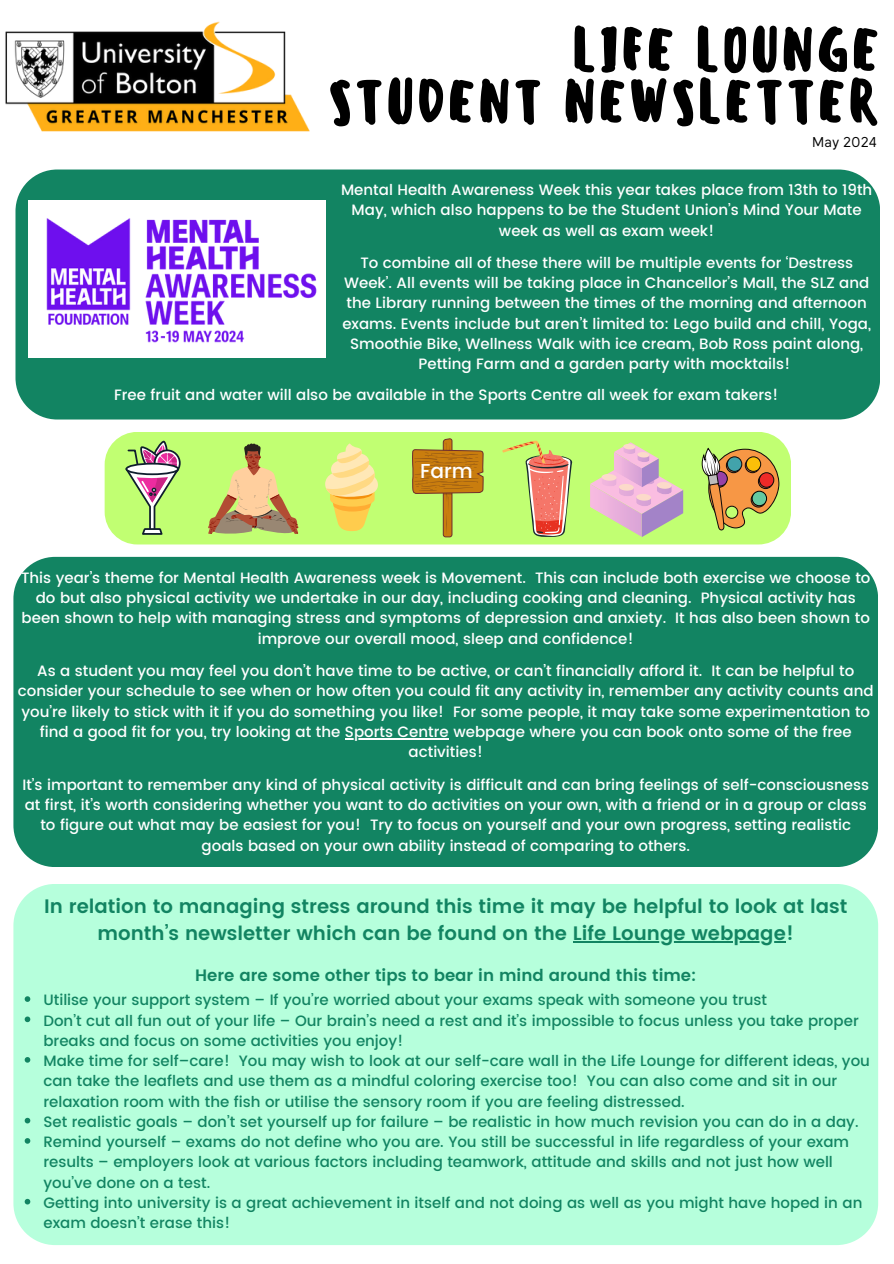
<style>
.page{position:relative;width:894px;height:1264px;background:#fff}
.page>*{position:absolute;margin:0;border:0;box-sizing:border-box;transform-origin:0 0}
.t1{font:500 58.05px/51.8px "Sensei";letter-spacing:.02em;color:#000;text-align:right}
.t2{font:500 20.1px "Poppins";color:#fff}
.t3{font:600 19.5px/27px "Poppins";color:#128462;text-align:center}
.t4{font:600 16.5px "Poppins";color:#128462}
.t5{font:500 15px/20.2px "Poppins";color:#fff;text-align:center}
.t6{font:500 15px/20.2px "Poppins";color:#128462}
.t7{font:14.1px "Klima";letter-spacing:.015em;color:#000}
</style>
<div class="page">
<img style="left:5px;top:21px;width:305px;height:111px">
<div style="left:13px;top:884px;width:864px;height:360px;background:#b6ffdc"></div>
<hr style="left:573px;top:941px;width:212px;height:1px;background:#128462">
<svg style="left:25px;top:996px;width:5px;height:5px"></svg>
<svg style="left:25px;top:1016px;width:5px;height:6px"></svg>
<svg style="left:25px;top:1057px;width:5px;height:5px"></svg>
<svg style="left:25px;top:1117px;width:5px;height:6px"></svg>
<svg style="left:25px;top:1138px;width:5px;height:5px"></svg>
<svg style="left:25px;top:1198px;width:5px;height:6px"></svg>
<div style="left:15px;top:169px;width:864px;height:250px;background:#128462"></div>
<div style="left:105px;top:432px;width:685px;height:112px;background:#c1ff72;border-radius:33px"></div>
<svg style="left:590px;top:442px;width:93px;height:95px"></svg>
<svg style="left:325px;top:443px;width:53px;height:88px"></svg>
<div style="left:154px;top:449px;width:27px;height:27px;border:2px solid #0f1d2d;border-radius:50%"></div>
<svg style="left:125px;top:441px;width:55px;height:94px"></svg>
<svg style="left:701px;top:447px;width:78px;height:84px"></svg>
<svg style="left:208px;top:443px;width:90px;height:91px"></svg>
<svg style="left:412px;top:438px;width:71px;height:99px"></svg>
<svg style="left:502px;top:440px;width:70px;height:97px"></svg>
<div style="left:28px;top:200px;width:298px;height:158px;background:#fff"></div>
<img style="left:46px;top:218px;width:271px;height:125px">
<div style="left:13px;top:557px;width:864px;height:310px;background:#128462"></div>
<hr style="left:345px;top:738px;width:103px;height:1px;background:#fff">
<h2 class="t1" style="left:327px;top:24px;width:554px">LIFE LOUNGE<br>STUDENT NEWSLETTER</h2>
<p class="t7" style="left:812px;top:136px;width:66px">May 2024</p>
<p class="t5" style="left:341px;top:180px;width:532px">Mental Health Awareness Week this year takes place from 13th to 19th<br>May, which also happens to be the Student Union’s Mind Your Mate week as well as exam week!</p>
<p class="t5" style="left:342px;top:253px;width:530px">To combine all of these there will be multiple events for ‘Destress Week’. All events will be taking place in Chancellor’s Mall, the SLZ and the Library running between the times of the morning and afternoon exams. Events include but aren’t limited to: Lego build and chill, Yoga, Smoothie Bike, Wellness Walk with ice cream, Bob Ross paint along, Petting Farm and a garden party with mocktails!</p>
<h3 class="t5" style="left:114px;top:385px;width:665px">Free fruit and water will also be available in the Sports Centre all week for exam takers!</h3>
<p class="t2" style="left:420px;top:459px;width:54px">Farm</p>
<p class="t5" style="left:21px;top:567px;width:850px">This year’s theme for Mental Health Awareness week is Movement. This can include both exercise we choose to do but also physical activity we undertake in our day, including cooking and cleaning. Physical activity has been shown to help with managing stress and symptoms of depression and anxiety. It has also been shown to improve our overall mood, sleep and confidence!</p>
<h3 class="t5" style="left:18px;top:661px;width:856px">As a student you may feel you don’t have time to be active, or can’t financially afford it. It can be helpful to consider your schedule to see when or how often you could fit any activity in, remember any activity counts and you’re likely to stick with it if you do something you like! For some people, it may take some experimentation to find a good fit for you, try looking at the Sports Centre webpage where you can book onto some of the free</h3>
<h3 class="t5" style="left:22px;top:735px;width:847px;line-height:32.7px">activities!<br>It’s important to remember any kind of physical activity is difficult and can bring feelings of self-consciousness</h3>
<h3 class="t5" style="left:25px;top:794px;width:843px">at first, it’s worth considering whether you want to do activities on your own, with a friend or in a group or class to figure out what may be easiest for you! Try to focus on yourself and your own progress, setting realistic goals based on your own ability instead of comparing to others.</h3>
<h1 class="t3" style="left:44px;top:892px;width:804px">In relation to managing stress around this time it may be helpful to look at last month’s newsletter which can be found on the Life Lounge webpage!</h1>
<p class="t4" style="left:195px;top:965px;width:502px">Here are some other tips to bear in mind around this time:</p>
<p class="t6" style="left:43px;top:989px;width:725px">Utilise your support system – If you’re worried about your exams speak with someone you trust</p>
<p class="t6" style="left:43px;top:1010px;width:816px">Don’t cut all fun out of your life – Our brain’s need a rest and it’s impossible to focus unless you take proper</p>
<h3 class="t6" style="left:43px;top:1030px;width:361px">breaks and focus on some activities you enjoy!<br>Make time for self–care!</h3>
<h3 class="t6" style="left:43px;top:1050px;width:827px;text-indent:195px">You may wish to look at our self-care wall in the Life Lounge for different ideas, you can take the leaflets and use them as a mindful coloring exercise too! You can also come and sit in our relaxation room with the fish or utilise the sensory room if you are feeling distressed.<br>Set realistic goals – don’t set yourself up for failure – be realistic in how much revision you can do in a day.</h3>
<h3 class="t6" style="left:43px;top:1131px;width:807px">Remind yourself – exams do not define who you are. You still be successful in life regardless of your exam</h3>
<p class="t6" style="left:43px;top:1151px;width:820px">results – employers look at various factors including teamwork, attitude and skills and not just how well you’ve done on a test.<br>Getting into university is a great achievement in itself and not doing as well as you might have hoped in an</p>
<p class="t6" style="left:43px;top:1212px;width:188px">exam doesn’t erase this!</p>
</div>
